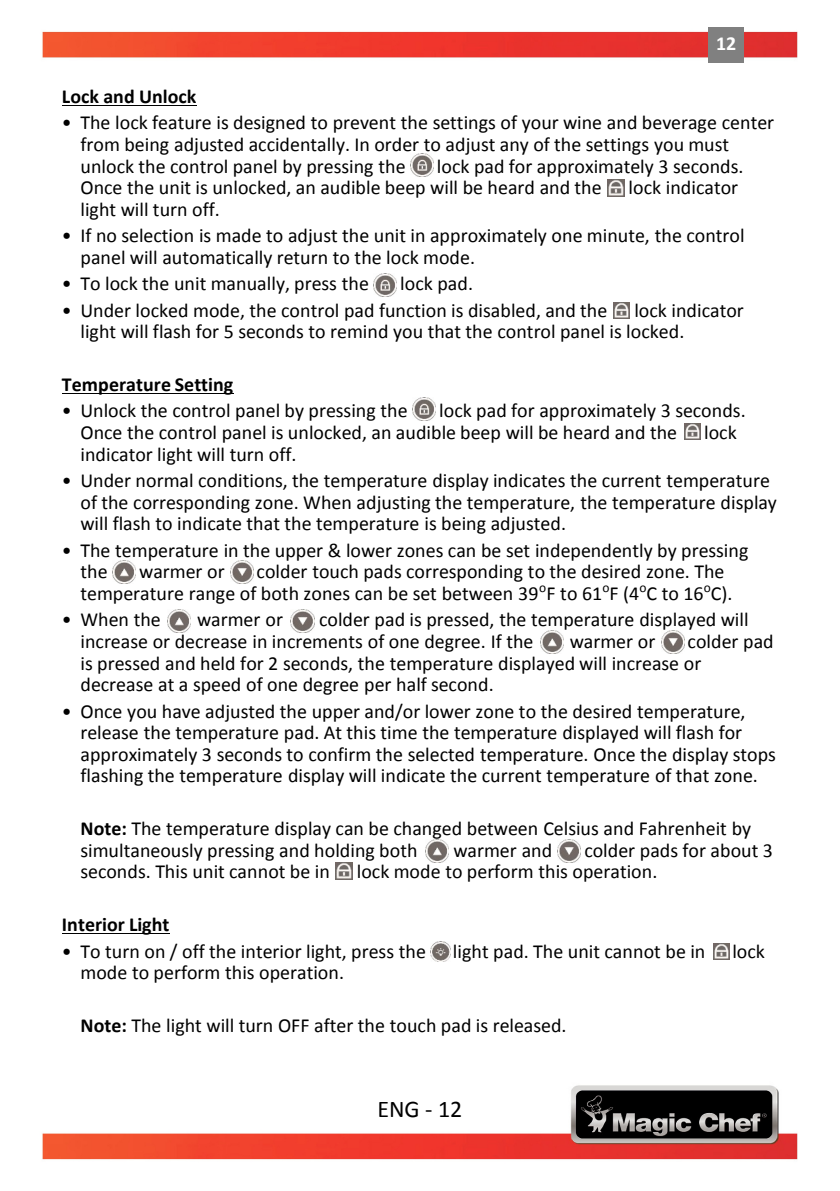
<style>
.page{position:relative;width:840px;height:1191px;background:#fff}
.page>*{position:absolute;margin:0;border:0;box-sizing:border-box;transform-origin:0 0}
.t1{font:24px "Calibri";color:#000}
.t2{font:20px/21.6px "Calibri";color:#000}
.t3{font:700 20px "Calibri";color:#000}
.t4{font:700 20px "Calibri";color:#fff}
.s1{font-weight:700}
</style>
<div class="page">
<img style="left:42px;top:27px;width:756px;height:1133px">
<div style="left:708px;top:27px;width:35px;height:36px;background:#808080"></div>
<hr style="left:62px;top:105px;width:134px;height:1px;background:#000">
<hr style="left:62px;top:393px;width:171px;height:1px;background:#000">
<hr style="left:62px;top:933px;width:107px;height:1px;background:#000">
<img style="left:607px;top:180px;width:17px;height:16px">
<img style="left:410px;top:154px;width:23px;height:23px">
<img style="left:373px;top:273px;width:23px;height:23px">
<img style="left:613px;top:302px;width:16px;height:16px">
<img style="left:412px;top:397px;width:23px;height:23px">
<img style="left:684px;top:423px;width:16px;height:16px">
<img style="left:168px;top:609px;width:23px;height:23px">
<img style="left:230px;top:560px;width:23px;height:23px">
<img style="left:291px;top:609px;width:23px;height:23px">
<img style="left:112px;top:560px;width:23px;height:23px">
<img style="left:540px;top:630px;width:23px;height:24px">
<img style="left:661px;top:630px;width:23px;height:24px">
<img style="left:425px;top:839px;width:23px;height:23px">
<img style="left:557px;top:839px;width:23px;height:23px">
<img style="left:336px;top:862px;width:16px;height:17px">
<img style="left:430px;top:942px;width:20px;height:19px">
<img style="left:712px;top:943px;width:17px;height:17px">
<p class="t4" style="left:715px;top:31px;width:22px">12</p>
<p class="t3" style="left:62px;top:84px;width:136px">Lock and Unlock</p>
<p class="t2" style="left:80px;top:111px;width:694px;text-indent:-18px">• The lock feature is designed to prevent the settings of your wine and beverage center from being adjusted accidentally. In order to adjust any of the settings you must unlock the control panel by pressing the</p>
<p class="t2" style="left:80px;top:154px;width:664px;text-indent:356px">lock pad for approximately 3 seconds.<br>Once the unit is unlocked, an audible beep will be heard and the</p>
<p class="t2" style="left:628px;top:176px;width:111px">lock indicator</p>
<p class="t2" style="left:80px;top:197px;width:141px">light will turn off.</p>
<p class="t2" style="left:80px;top:224px;width:665px;text-indent:-18px">• If no selection is made to adjust the unit in approximately one minute, the control panel will automatically return to the lock mode.</p>
<p class="t2" style="left:62px;top:272px;width:308px">• To lock the unit manually, press the</p>
<p class="t2" style="left:400px;top:272px;width:74px">lock pad.</p>
<p class="t2" style="left:62px;top:298px;width:546px">• Under locked mode, the control pad function is disabled, and the</p>
<p class="t2" style="left:80px;top:298px;width:664px;text-indent:553px">lock indicator light will flash for 5 seconds to remind you that the control panel is locked.</p>
<p class="t3" style="left:62px;top:372px;width:173px">Temperature Setting</p>
<p class="t2" style="left:62px;top:399px;width:347px">• Unlock the control panel by pressing the</p>
<p class="t2" style="left:80px;top:399px;width:666px;text-indent:358px">lock pad for approximately 3 seconds.<br>Once the control panel is unlocked, an audible beep will be heard and the</p>
<p class="t2" style="left:703px;top:421px;width:34px">lock</p>
<p class="t2" style="left:80px;top:442px;width:217px">indicator light will turn off.</p>
<p class="t2" style="left:80px;top:469px;width:697px;text-indent:-18px">• Under normal conditions, the temperature display indicates the current temperature of the corresponding zone. When adjusting the temperature, the temperature display will flash to indicate that the temperature is being adjusted.</p>
<p class="t2" style="left:80px;top:538px;width:669px;text-indent:-18px">• The temperature in the upper &amp; lower zones can be set independently by pressing the</p>
<p class="t2" style="left:80px;top:560px;width:653px;text-indent:176px">colder touch pads corresponding to the desired zone. The temperature range of both zones can be set between 39<sup>o</sup>F to 61<sup>o</sup>F (4<sup>o</sup>C to 16<sup>o</sup>C).</p>
<p class="t2" style="left:62px;top:608px;width:100px">• When the</p>
<p class="t2" style="left:197px;top:608px;width:87px">warmer or</p>
<p class="t2" style="left:139px;top:560px;width:87px">warmer or</p>
<p class="t2" style="left:80px;top:608px;width:669px;text-indent:238px">colder pad is pressed, the temperature displayed will increase or decrease in increments of one degree. If the</p>
<p class="t2" style="left:80px;top:629px;width:694px;text-indent:606px">colder pad is pressed and held for 2 seconds, the temperature displayed will increase or decrease at a speed of one degree per half second.</p>
<p class="t2" style="left:80px;top:699px;width:696px;text-indent:-18px">• Once you have adjusted the upper and/or lower zone to the desired temperature, release the temperature pad. At this time the temperature displayed will flash for approximately 3 seconds to confirm the selected temperature. Once the display stops flashing the temperature display will indicate the current temperature of that zone.</p>
<p class="t2" style="left:80px;top:817px;width:672px"><span class="s1">Note:</span> The temperature display can be changed between Celsius and Fahrenheit by simultaneously pressing and holding both</p>
<p class="t2" style="left:569px;top:629px;width:87px">warmer or</p>
<p class="t2" style="left:453px;top:838px;width:100px">warmer and</p>
<p class="t2" style="left:584px;top:838px;width:190px">colder pads for about 3</p>
<p class="t2" style="left:80px;top:860px;width:251px">seconds. This unit cannot be in</p>
<p class="t2" style="left:356px;top:860px;width:302px">lock mode to perform this operation.</p>
<p class="t3" style="left:62px;top:912px;width:109px">Interior Light</p>
<p class="t2" style="left:62px;top:939px;width:365px">• To turn on / off the interior light, press the</p>
<p class="t2" style="left:452px;top:939px;width:254px">light pad. The unit cannot be in</p>
<p class="t2" style="left:732px;top:939px;width:34px">lock</p>
<p class="t2" style="left:80px;top:961px;width:265px">mode to perform this operation.</p>
<p class="t2" style="left:80px;top:1013px;width:487px"><span class="s1">Note:</span> The light will turn OFF after the touch pad is released.</p>
<p class="t1" style="left:377px;top:1094px;width:86px">ENG - 12</p>
</div>
